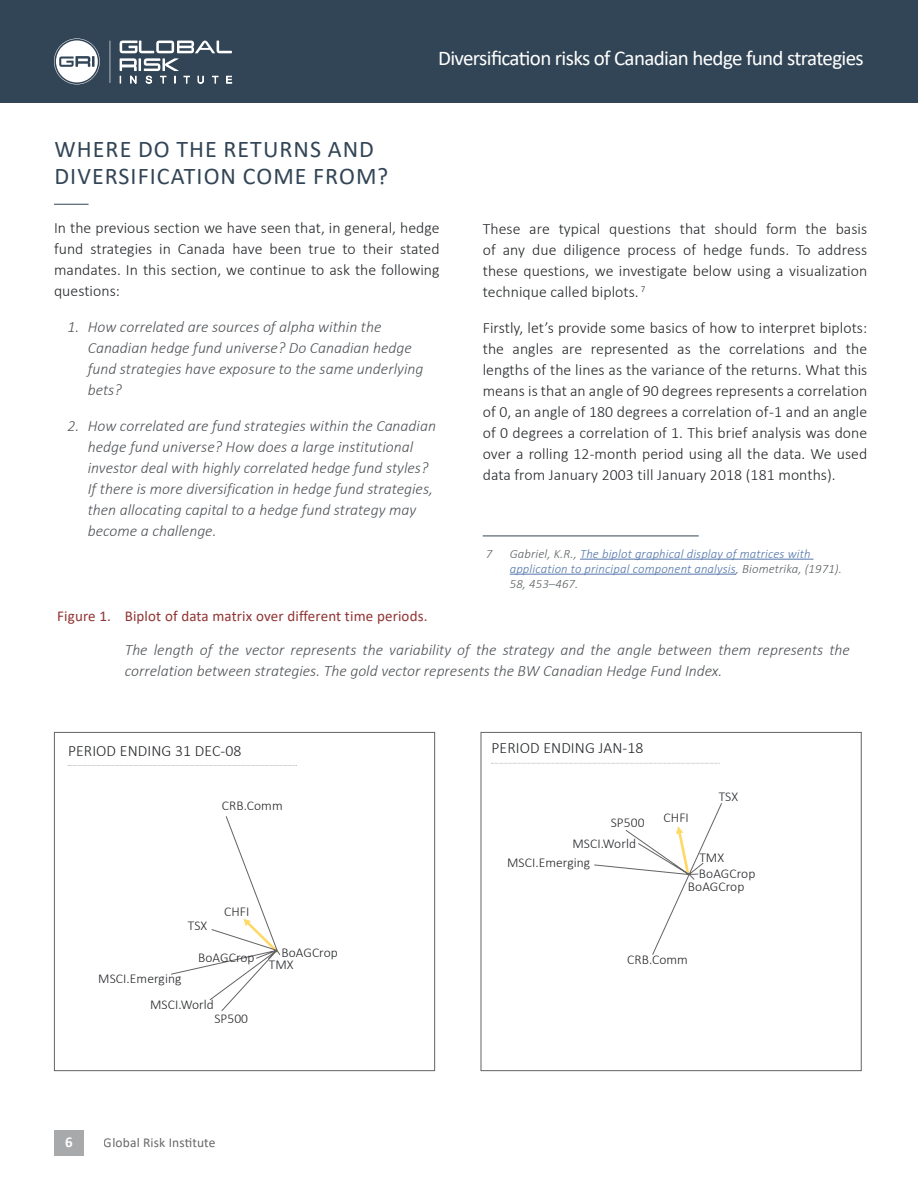
<style>
.page{position:relative;width:918px;height:1188px;background:#fff}
.page>*{position:absolute;margin:0;border:0;box-sizing:border-box;transform-origin:0 0}
.t1{font:24px/27px "Calibri";letter-spacing:.045em;color:#324556}
.t2{font:21px "Calibri";letter-spacing:-.03em;color:#fff}
.t3{font:300 15.75px/21px "Calibri";letter-spacing:.005em;color:#242629;text-align:justify}
.t4{font:italic 300 15.75px/21px "Calibri";color:#505458}
.t5{font:15px "Calibri";letter-spacing:.01em;color:#913333}
.t6{font:700 15px "Calibri";color:#fff}
.t7{font:300 13.5px/12.5px "Calibri";letter-spacing:.005em;color:#242629}
.t8{font:13.5px "Calibri";letter-spacing:.01em;color:#242629}
.t9{font:italic 300 12.75px/15px "Calibri";letter-spacing:.01em;color:#5275ab}
.t10{font:italic 300 12.75px "Calibri";color:#5b6063}
.s1{color:#5b6063}
</style>
<div class="page">
<div style="left:54px;top:1131px;width:30px;height:25px;background:#a8a9aa"></div>
<div style="left:0;top:0;width:918px;height:102px;background:#324556"></div>
<svg style="left:110px;top:41px;width:1px;height:42px"></svg>
<svg style="left:54px;top:38px;width:46px;height:46px"></svg>
<svg style="left:120px;top:41px;width:112px;height:42px"></svg>
<hr style="left:54px;top:204px;width:35px;height:1px;background:#324556">
<hr style="left:483px;top:536px;width:216px;height:1px;background:#324556">
<hr style="left:580px;top:559px;width:233px;height:1px;background:#5275ab">
<hr style="left:510px;top:574px;width:226px;height:1px;background:#5275ab">
<div style="left:54px;top:732px;width:381px;height:339px;border:1px solid #636366"></div>
<svg style="left:171px;top:816px;width:110px;height:195px"></svg>
<svg style="left:68px;top:765px;width:229px;height:1px"></svg>
<div style="left:481px;top:732px;width:381px;height:339px;border:1px solid #636366"></div>
<svg style="left:492px;top:763px;width:228px;height:1px"></svg>
<svg style="left:594px;top:803px;width:128px;height:152px"></svg>
<h2 class="t2" style="left:438px;top:43px;width:427px">Diversification risks of Canadian hedge fund strategies</h2>
<h1 class="t1" style="left:54px;top:135px;width:335px">WHERE DO THE RETURNS AND<br>DIVERSIFICATION COME FROM?</h1>
<p class="t3" style="left:54px;top:217px;width:387px">In the previous section we have seen that, in general, hedge fund strategies in Canada have been true to their stated mandates. In this section, we continue to ask the following questions:</p>
<p class="t4" style="left:88px;top:316px;width:337px;text-indent:-20px">1. How correlated are sources of alpha within the Canadian hedge fund universe? Do Canadian hedge fund strategies have exposure to the same underlying bets?</p>
<p class="t4" style="left:88px;top:415px;width:350px;text-indent:-20px">2. How correlated are fund strategies within the Canadian hedge fund universe? How does a large institutional investor deal with highly correlated hedge fund styles?<br>If there is more diversification in hedge fund strategies, then allocating capital to a hedge fund strategy may become a challenge.</p>
<p class="t3" style="left:483px;top:218px;width:386px">These are typical questions that should form the basis of any due diligence process of hedge funds. To address these questions, we investigate below using a visualization technique called biplots. <sup>7</sup></p>
<p class="t3" style="left:483px;top:317px;width:386px">Firstly, let’s provide some basics of how to interpret biplots: the angles are represented as the correlations and the lengths of the lines as the variance of the returns. What this means is that an angle of 90 degrees represents a correlation of 0, an angle of 180 degrees a correlation of -1 and an angle of 0 degrees a correlation of 1. This brief analysis was done over a rolling 12-month period using all the data. We used data from January 2003 till January 2018 (181 months).</p>
<p class="t10" style="left:486px;top:545px;width:8px">7</p>
<p class="t9" style="left:510px;top:546px;width:334px"><span class="s1">Gabriel, K.R.,</span> The biplot graphical display of matrices with application to principal component analysis<span class="s1">, Biometrika, (1971).<br>58, 453–467.</span></p>
<p class="t5" style="left:57px;top:605px;width:372px">Figure 1. Biplot of data matrix over different time periods.</p>
<p class="t4" style="left:125px;top:639px;width:727px">The length of the vector represents the variability of the strategy and the angle between them represents the correlation between strategies. The gold vector represents the BW Canadian Hedge Fund Index.</p>
<p class="t3" style="left:68px;top:740px;width:175px">PERIOD ENDING 31 DEC-08</p>
<p class="t7" style="left:222px;top:799px;width:62px">CRB.Comm</p>
<p class="t7" style="left:188px;top:919px;width:21px">TSX</p>
<p class="t7" style="left:224px;top:905px;width:27px">CHFI</p>
<p class="t7" style="left:198px;top:951px;width:58px">BoAGCrop</p>
<p class="t7" style="left:269px;top:946px;width:70px;text-indent:13px">BoAGCrop<br>TMX</p>
<p class="t7" style="left:150px;top:998px;width:65px">MSCI.World</p>
<p class="t7" style="left:214px;top:1012px;width:35px">SP500</p>
<p class="t7" style="left:98px;top:972px;width:85px">MSCI.Emerging</p>
<p class="t6" style="left:65px;top:1132px;width:9px">6</p>
<p class="t8" style="left:104px;top:1134px;width:113px">Global Risk Institute</p>
<p class="t3" style="left:492px;top:738px;width:153px">PERIOD ENDING JAN-18</p>
<p class="t7" style="left:611px;top:816px;width:35px">SP500</p>
<p class="t7" style="left:572px;top:837px;width:65px">MSCI.World</p>
<p class="t7" style="left:507px;top:856px;width:85px">MSCI.Emerging</p>
<p class="t7" style="left:664px;top:811px;width:27px">CHFI</p>
<p class="t7" style="left:719px;top:790px;width:21px">TSX</p>
<p class="t7" style="left:699px;top:849px;width:58px;line-height:15.8px">TMX<br>BoAGCrop</p>
<p class="t7" style="left:688px;top:880px;width:58px">BoAGCrop</p>
<p class="t7" style="left:627px;top:953px;width:62px">CRB.Comm</p>
</div>
